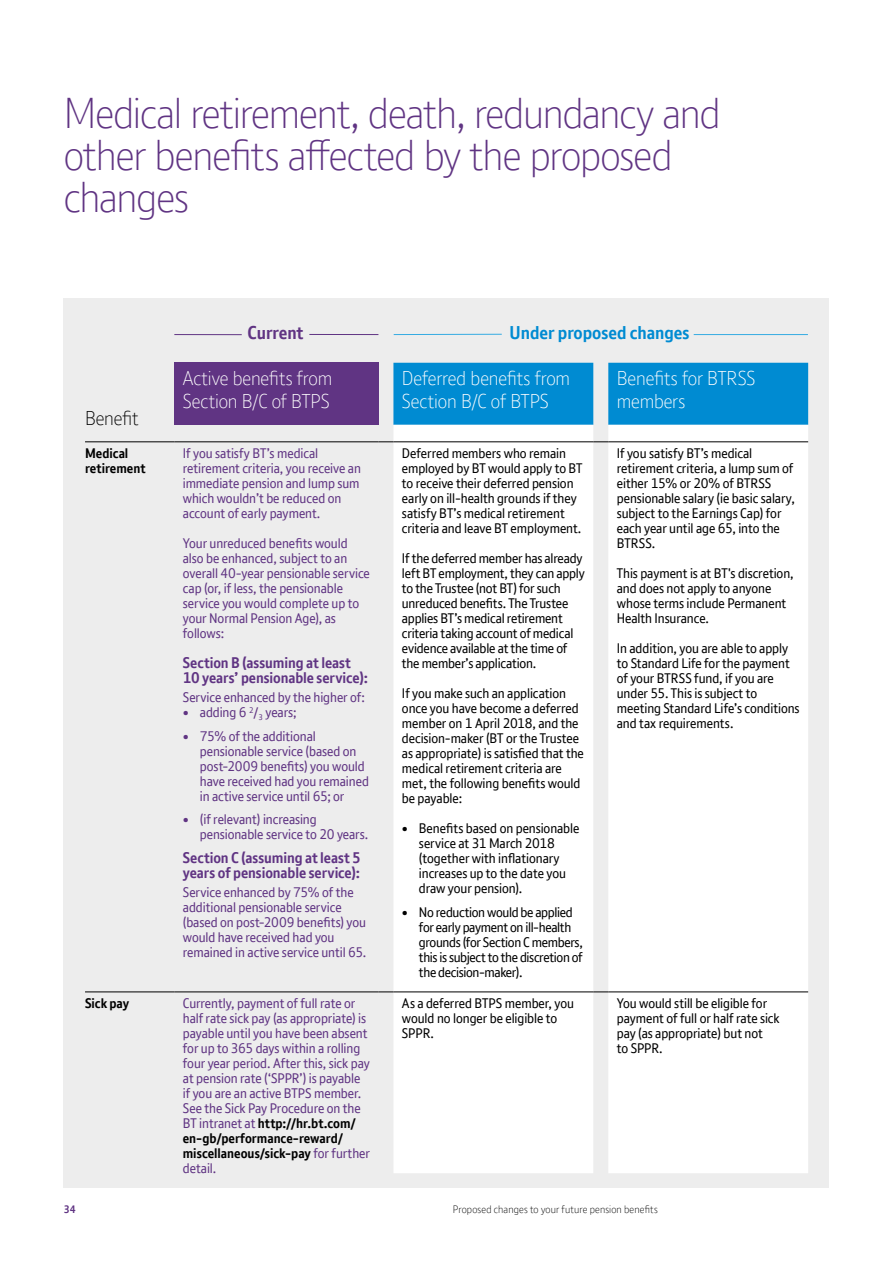
<style>
.page{position:relative;width:893px;height:1263px;background:#fff}
.page>*{position:absolute;margin:0;border:0;box-sizing:border-box;transform-origin:0 0}
.t1{font:300 42px/42px "BT Font";letter-spacing:-.025em;color:#603483}
.t2{font:300 19.5px/22.5px "BT Font";letter-spacing:-.005em;color:#fff}
.t3{font:300 19.5px "BT Font";letter-spacing:-.005em;color:#000}
.t4{font:700 18px "BT Font";color:#008bd2}
.t5{font:700 18px "BT Font";color:#603483}
.t6{font:700 15px/15px "BT Font";letter-spacing:-.005em;color:#603483}
.t7{font:13.5px/15px "BT Font";letter-spacing:-.005em;color:#000}
.t8{font:13.5px/15px "BT Font";letter-spacing:-.005em;color:#603483}
.t9{font:13.5px/15px "BT Font";letter-spacing:-.025em;color:#000}
.t10{font:700 13.5px/15px "BT Font";color:#000}
.t11{font:300 10.5px "BT Font";letter-spacing:.015em;color:#000}
.t12{font:700 10.5px "BT Font";color:#603483}
.s1{font-weight:700;color:#000}
</style>
<div class="page">
<div style="left:64px;top:298px;width:765px;height:889px;background:#ededed"></div>
<div style="left:174px;top:363px;width:204px;height:62px;background:#603483"></div>
<div style="left:393px;top:363px;width:415px;height:62px;background:#008bd2"></div>
<div style="left:393px;top:425px;width:415px;height:748px;background:#fff"></div>
<hr style="left:85px;top:442px;width:89px;height:1px;background:#000">
<hr style="left:174px;top:442px;width:204px;height:1px;background:#000">
<svg style="left:378px;top:442px;width:15px;height:1px"></svg>
<hr style="left:393px;top:442px;width:200px;height:1px;background:#000">
<svg style="left:593px;top:442px;width:15px;height:1px"></svg>
<hr style="left:608px;top:442px;width:200px;height:1px;background:#000">
<hr style="left:85px;top:992px;width:89px;height:1px;background:#000">
<hr style="left:174px;top:992px;width:204px;height:1px;background:#000">
<svg style="left:378px;top:992px;width:15px;height:1px"></svg>
<hr style="left:393px;top:992px;width:200px;height:1px;background:#000">
<svg style="left:593px;top:992px;width:15px;height:1px"></svg>
<hr style="left:608px;top:992px;width:200px;height:1px;background:#000">
<hr style="left:174px;top:334px;width:68px;height:1px;background:#603483">
<hr style="left:309px;top:334px;width:69px;height:1px;background:#603483">
<hr style="left:394px;top:334px;width:108px;height:1px;background:#35abe2">
<hr style="left:694px;top:334px;width:114px;height:1px;background:#35abe2">
<h1 class="t1" style="left:64px;top:91px;width:659px">Medical retirement, death, redundancy and other benefits affected by the proposed changes</h1>
<h2 class="t3" style="left:85px;top:405px;width:55px">Benefit</h2>
<h3 class="t5" style="left:248px;top:321px;width:57px">Current</h3>
<h3 class="t4" style="left:509px;top:321px;width:182px">Under proposed changes</h3>
<h2 class="t2" style="left:183px;top:367px;width:151px">Active benefits from<br>Section B/C of BTPS</h2>
<h2 class="t2" style="left:402px;top:367px;width:170px">Deferred benefits from<br>Section B/C of BTPS</h2>
<h2 class="t2" style="left:617px;top:367px;width:140px">Benefits for BTRSS members</h2>
<p class="t10" style="left:85px;top:446px;width:62px">Medical retirement</p>
<p class="t8" style="left:183px;top:446px;width:180px">If you satisfy BT’s medical retirement criteria, you receive an immediate pension and lump sum which wouldn’t be reduced on account of early payment.</p>
<p class="t8" style="left:183px;top:536px;width:189px">Your unreduced benefits would also be enhanced, subject to an overall 40-year pensionable service cap (or, if less, the pensionable service you would complete up to your Normal Pension Age), as follows:</p>
<p class="t6" style="left:183px;top:655px;width:187px">Section B (assuming at least<br>10 years’ pensionable service):</p>
<p class="t8" style="left:183px;top:690px;width:184px">Service enhanced by the higher of:</p>
<p class="t8" style="left:183px;top:705px;width:115px">• adding 6 <sup>2</sup>/<sub>3</sub> years;</p>
<p class="t8" style="left:200px;top:728px;width:171px;text-indent:-17px">• 75% of the additional pensionable service (based on post-2009 benefits) you would have received had you remained in active service until 65; or</p>
<p class="t8" style="left:200px;top:812px;width:170px;text-indent:-17px">• (if relevant) increasing pensionable service to 20 years.</p>
<p class="t6" style="left:183px;top:850px;width:180px">Section C (assuming at least 5 years of pensionable service):</p>
<p class="t8" style="left:183px;top:885px;width:185px">Service enhanced by 75% of the additional pensionable service (based on post-2009 benefits) you would have received had you remained in active service until 65.</p>
<p class="t7" style="left:402px;top:446px;width:182px">Deferred members who remain employed by BT would apply to BT to receive their deferred pension early on ill-health grounds if they satisfy BT’s medical retirement criteria and leave BT employment.</p>
<p class="t7" style="left:402px;top:551px;width:184px">If the deferred member has already left BT employment, they can apply to the Trustee (not BT) for such unreduced benefits. The Trustee applies BT’s medical retirement criteria taking account of medical evidence available at the time of the member’s application.</p>
<p class="t7" style="left:402px;top:686px;width:183px">If you make such an application once you have become a deferred member on 1 April 2018, and the decision-maker (BT or the Trustee as appropriate) is satisfied that the medical retirement criteria are met, the following benefits would be payable:</p>
<p class="t7" style="left:419px;top:821px;width:162px;text-indent:-17px">• Benefits based on pensionable service at 31 March 2018 (together with inflationary increases up to the date you draw your pension).</p>
<p class="t9" style="left:419px;top:904px;width:165px;text-indent:-17px">• No reduction would be applied for early payment on ill-health grounds (for Section C members, this is subject to the discretion of the decision-maker).</p>
<p class="t7" style="left:617px;top:446px;width:180px">If you satisfy BT’s medical retirement criteria, a lump sum of either 15% or 20% of BTRSS pensionable salary (ie basic salary, subject to the Earnings Cap) for each year until age 65, into the<br>BTRSS.</p>
<p class="t7" style="left:617px;top:566px;width:178px">This payment is at BT's discretion, and does not apply to anyone whose terms include Permanent<br>Health Insurance.</p>
<p class="t7" style="left:617px;top:641px;width:184px">In addition, you are able to apply to Standard Life for the payment of your BTRSS fund, if you are under 55. This is subject to meeting Standard Life’s conditions and tax requirements.</p>
<p class="t10" style="left:85px;top:996px;width:46px">Sick pay</p>
<p class="t8" style="left:183px;top:996px;width:189px">Currently, payment of full rate or half rate sick pay (as appropriate) is payable until you have been absent for up to 365 days within a rolling four year period. After this, sick pay at pension rate (‘SPPR’) is payable if you are an active BTPS member.<br>See the Sick Pay Procedure on the<br>BT intranet at <span class="s1">http://hr.bt.com/ en-gb/performance-reward/ miscellaneous/sick-pay</span> for further detail.</p>
<p class="t7" style="left:402px;top:996px;width:174px">As a deferred BTPS member, you would no longer be eligible to<br>SPPR.</p>
<p class="t7" style="left:617px;top:996px;width:164px">You would still be eligible for payment of full or half rate sick pay (as appropriate) but not<br>to SPPR.</p>
<p class="t12" style="left:64px;top:1202px;width:14px">34</p>
<p class="t11" style="left:453px;top:1202px;width:206px">Proposed changes to your future pension benefits</p>
</div>
